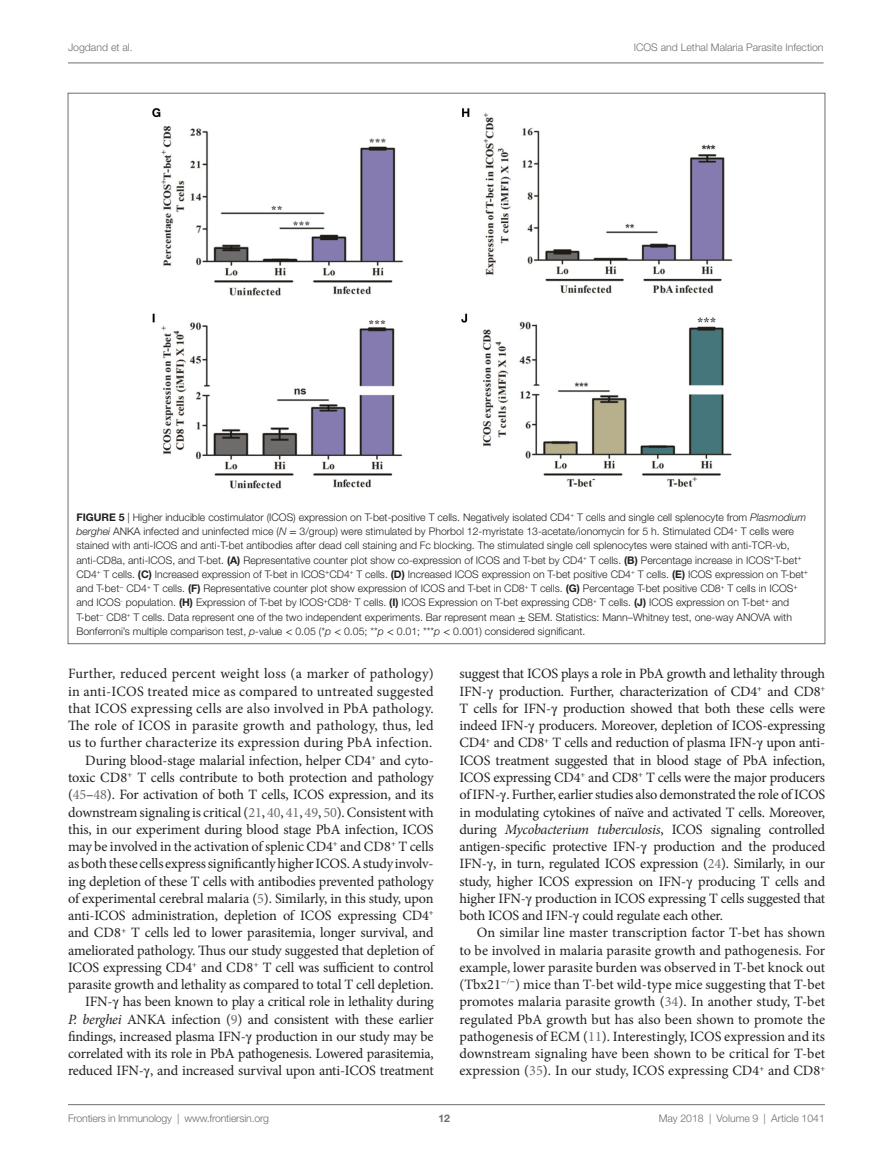
<style>
.page{position:relative;width:893px;height:1170px;background:#fff}
.page>*{position:absolute;margin:0;border:0;box-sizing:border-box;transform-origin:0 0}
.t1{font:14.25px/17.2px "Minion Pro";letter-spacing:-.01em;color:#231f20;text-align:justify}
.t2{font:300 10.5px/14.2px "Helvetica Neue LT Std";color:#231f20}
.t3{font:300 10.5px "Helvetica Neue LT Std";color:#6c6d70}
.t4{font:700 10.5px "Helvetica Neue LT Std";color:#6c6d70}
.s1{font-weight:700}
.s2{font-style:italic}
.s3{font-family:"STIX General";font-weight:400}
.s4{color:#6c6d70}
.s5{font-family:"STIX General"}
</style>
<div class="page">
<img style="left:152px;top:108px;width:581px;height:381px">
<hr style="left:68px;top:63px;width:756px;height:1px;background:#6c6d70">
<hr style="left:68px;top:1104px;width:757px;height:1px;background:#6c6d70">
<p class="t3" style="left:68px;top:41px;width:66px">Jogdand et al.</p>
<p class="t3" style="left:634px;top:41px;width:191px">ICOS and Lethal Malaria Parasite Infection</p>
<p class="t2" style="left:76px;top:509px;width:733px"><span class="s1">FIGURE 5</span> | Higher inducible costimulator (ICOS) expression on T-bet-positive T cells. Negatively isolated CD4<sup>+</sup> T cells and single cell splenocyte from <span class="s2">Plasmodium berghei</span> ANKA infected and uninfected mice (<span class="s2">N</span> <span class="s3">=</span> 3/group) were stimulated by Phorbol 12-myristate 13-acetate/ionomycin for 5 h. Stimulated CD4<sup>+</sup> T cells were stained with anti-ICOS and anti-T-bet antibodies after dead cell staining and Fc blocking. The stimulated single cell splenocytes were stained with anti-TCR-vb, anti-CD8a, anti-ICOS, and T-bet. <span class="s1">(A)</span> Representative counter plot show co-expression of ICOS and T-bet by CD4<sup>+</sup> T cells. <span class="s1">(B)</span> Percentage increase in ICOS<sup>+</sup>T-bet<sup>+ </sup>CD4<sup>+</sup> T cells. <span class="s1">(C)</span> Increased expression of T-bet in ICOS<sup>+</sup>CD4<sup>+</sup> T cells. <span class="s1">(D)</span> Increased ICOS expression on T-bet positive CD4<sup>+</sup> T cells. <span class="s1">(E)</span> ICOS expression on T-bet<sup>+ </sup>and T-bet<sup>−</sup> CD4<sup>+</sup> T cells. <span class="s1">(F)</span> Representative counter plot show expression of ICOS and T-bet in CD8<sup>+</sup> T cells. <span class="s1">(G)</span> Percentage T-bet positive CD8<sup>+</sup> T cells in ICOS<sup>+ </sup>and ICOS<sup>-</sup> population. <span class="s1">(H)</span> Expression of T-bet by ICOS<sup>+</sup>CD8<sup>+</sup> T cells. <span class="s1">(I)</span> ICOS Expression on T-bet expressing CD8<sup>+</sup> T cells. <span class="s1">(J)</span> ICOS expression on T-bet<sup>+</sup> and T-bet<sup>−</sup> CD8<sup>+</sup> T cells. Data represent one of the two independent experiments. Bar represent mean <span class="s3">±</span> SEM. Statistics: Mann–Whitney test, one-way ANOVA with Bonferroni’s multiple comparison test, <span class="s2">p-</span>value <span class="s3">&lt;</span> 0.05 (*<span class="s2">p</span> <span class="s3">&lt;</span> 0.05; **<span class="s2">p</span> <span class="s3">&lt;</span> 0.01; ***<span class="s2">p</span> <span class="s3">&lt;</span> 0.001) considered significant.</p>
<p class="t1" style="left:68px;top:665px;width:367px;text-align:right">Further, reduced percent weight loss (a marker of pathology) in anti-ICOS treated mice as compared to untreated suggested that ICOS expressing cells are also involved in PbA pathology.<br>The role of ICOS in parasite growth and pathology, thus, led us to further characterize its expression during PbA infection.<br>During blood-stage malarial infection, helper CD4<sup>+</sup> and cyto&shy;toxic CD8<sup>+</sup> T cells contribute to both protection and pathology (<span class="s4">45</span>–<span class="s4">48</span>). For activation of both T cells, ICOS expression, and its downstream signaling is critical (<span class="s4">21</span>, <span class="s4">40</span>, <span class="s4">41</span>, <span class="s4">49</span>, <span class="s4">50</span>). Consistent with this, in our experiment during blood stage PbA infection, ICOS may be involved in the activation of splenic CD4<sup>+</sup> and CD8<sup>+</sup> T cells as both these cells express significantly higher ICOS. A study involv&shy;ing depletion of these T cells with antibodies prevented pathology of experimental cerebral malaria (<span class="s4">5</span>). Similarly, in this study, upon anti-ICOS administration, depletion of ICOS expressing CD4<sup>+ </sup>and CD8<sup>+</sup> T cells led to lower parasitemia, longer survival, and ameliorated pathology. Thus our study suggested that depletion of ICOS expressing CD4<sup>+</sup> and CD8<sup>+</sup> T cell was sufficient to control parasite growth and lethality as compared to total T cell depletion.<br>IFN-<span class="s5">γ</span> has been known to play a critical role in lethality during<br><span class="s2">P. berghei</span> ANKA infection (<span class="s4">9</span>) and consistent with these earlier findings, increased plasma IFN-<span class="s5">γ</span> production in our study may be correlated with its role in PbA pathogenesis. Lowered parasitemia, reduced IFN-<span class="s5">γ</span>, and increased survival upon anti-ICOS treatment</p>
<p class="t1" style="left:459px;top:665px;width:367px">suggest that ICOS plays a role in PbA growth and lethality through IFN-<span class="s5">γ</span> production. Further, characterization of CD4<sup>+</sup> and CD8<sup>+ </sup>T cells for IFN-<span class="s5">γ</span> production showed that both these cells were indeed IFN-<span class="s5">γ</span> producers. Moreover, depletion of ICOS-expressing CD4<sup>+</sup> and CD8<sup>+</sup> T cells and reduction of plasma IFN-<span class="s5">γ</span> upon anti-ICOS treatment suggested that in blood stage of PbA infection, ICOS expressing CD4<sup>+</sup> and CD8<sup>+</sup> T cells were the major producers of IFN-<span class="s5">γ</span>. Further, earlier studies also demonstrated the role of ICOS in modulating cytokines of naïve and activated T cells. Moreover, during <span class="s2">Mycobacterium tuberculosis</span>, ICOS signaling controlled antigen-specific protective IFN-<span class="s5">γ</span> production and the produced IFN-<span class="s5">γ</span>, in turn, regulated ICOS expression (<span class="s4">24</span>). Similarly, in our study, higher ICOS expression on IFN-<span class="s5">γ</span> producing T cells and higher IFN-<span class="s5">γ</span> production in ICOS expressing T cells suggested that both ICOS and IFN-<span class="s5">γ</span> could regulate each other.</p>
<p class="t1" style="left:459px;top:924px;width:367px;text-indent:17px">On similar line master transcription factor T-bet has shown to be involved in malaria parasite growth and pathogenesis. For example, lower parasite burden was observed in T-bet knock out (Tbx21<sup>−</sup><sup>/</sup><sup>−</sup>) mice than T-bet wild-type mice suggesting that T-bet promotes malaria parasite growth (<span class="s4">34</span>). In another study, T-bet regulated PbA growth but has also been shown to promote the pathogenesis of ECM (<span class="s4">11</span>). Interestingly, ICOS expression and its downstream signaling have been shown to be critical for T-bet expression (<span class="s4">35</span>). In our study, ICOS expressing CD4<sup>+</sup> and CD8<sup>+</sup></p>
<p class="t3" style="left:68px;top:1111px;width:203px">Frontiers in Immunology | www.frontiersin.org</p>
<p class="t3" style="left:659px;top:1111px;width:168px">May 2018 | Volume 9 | Article 1041</p>
<p class="t4" style="left:439px;top:1111px;width:13px">12</p>
</div>
